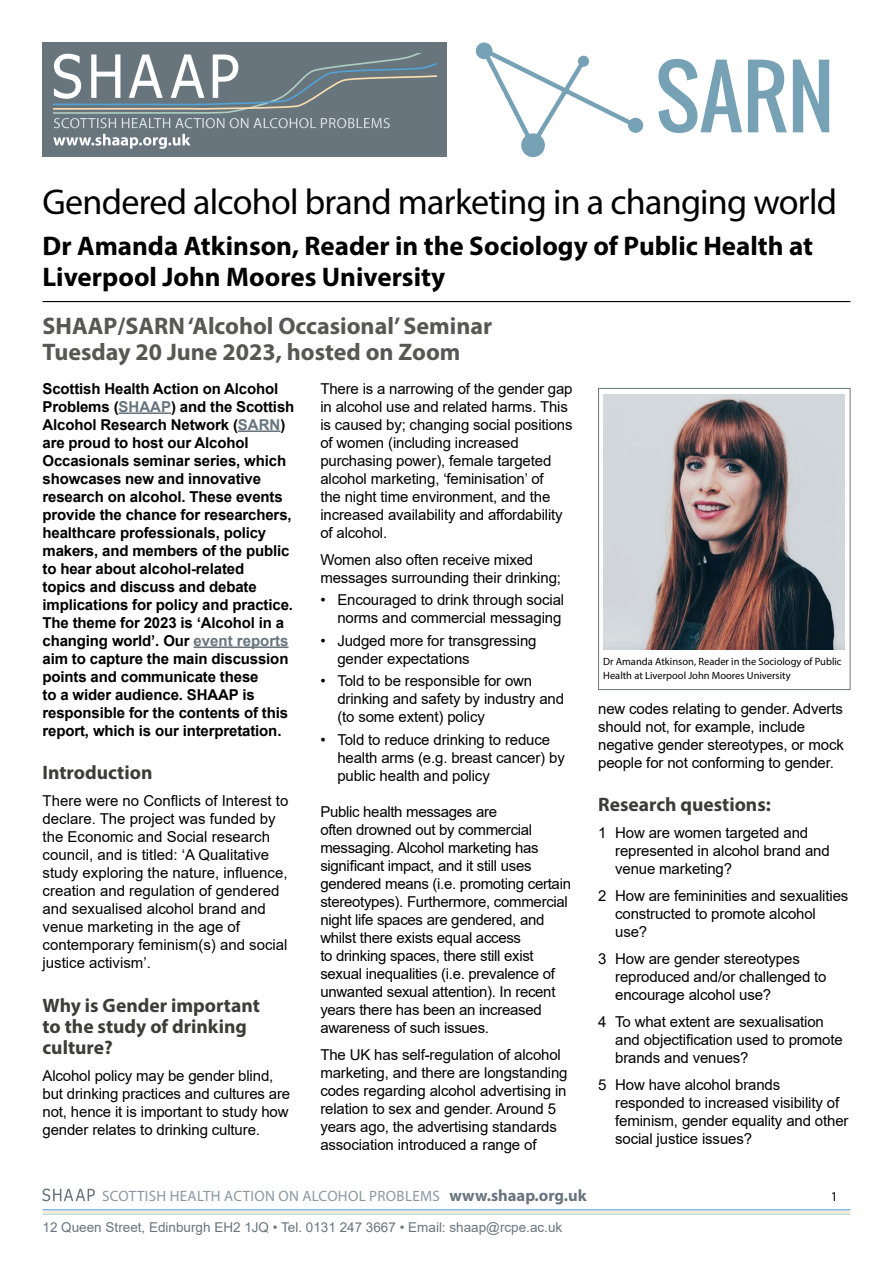
<style>
.page{position:relative;width:893px;height:1263px;background:#fff}
.page>*{position:absolute;margin:0;border:0;box-sizing:border-box;transform-origin:0 0}
.t1{font:36px "Myriad Pro";letter-spacing:-.02em;color:#000}
.t2{font:700 27px/31.5px "Myriad Pro";color:#000}
.t3{font:700 24px/25.5px "Myriad Pro";color:#575756}
.t4{font:700 19.5px/21px "Myriad Pro";color:#3c3c3b}
.t5{font:15px/18px "Arial";letter-spacing:-.01em;color:#000}
.t6{font:700 15px/18px "Arial";letter-spacing:-.01em;color:#000}
.t7{font:15px "Myriad Pro";letter-spacing:.02em;color:#8c97a0}
.t8{font:13.5px "Arial";color:#68757d}
.t9{font:13.5px "Myriad Pro";color:#000}
.t10{font:10.5px/13.5px "Myriad Pro";color:#000}
.s1{color:#68757d}
.s2{font-weight:700;font-size:16.5px;color:#68757d}
</style>
<div class="page">
<hr style="left:119px;top:412px;width:52px;height:2px;background:#68757d">
<hr style="left:238px;top:430px;width:42px;height:2px;background:#68757d">
<hr style="left:194px;top:646px;width:95px;height:2px;background:#68757d">
<div style="left:43px;top:43px;width:404px;height:114px;background:#68757d"></div>
<svg style="left:53px;top:54px;width:383px;height:74px"></svg>
<svg style="left:53px;top:134px;width:138px;height:15px"></svg>
<hr style="left:43px;top:1209px;width:807px;height:1px;background:#52a3d6">
<hr style="left:43px;top:1211px;width:807px;height:1px;background:#fedfb1">
<hr style="left:43px;top:1213px;width:807px;height:1px;background:#aecec1">
<svg style="left:43px;top:1188px;width:52px;height:13px"></svg>
<hr style="left:43px;top:301px;width:807px;height:1px;background:#000">
<div style="left:628px;top:118px;width:15px;height:15px;background:#77a2b6;border-radius:50%"></div>
<div style="left:521px;top:133px;width:24px;height:24px;background:#77a2b6;border-radius:50%"></div>
<svg style="left:475px;top:42px;width:166px;height:112px"></svg>
<svg style="left:658px;top:59px;width:171px;height:74px"></svg>
<div style="left:598px;top:388px;width:252px;height:302px;border:1px solid #68757d"></div>
<img style="left:604px;top:394px;width:240px;height:255px">
<h1 class="t1" style="left:43px;top:180px;width:796px">Gendered alcohol brand marketing in a changing world</h1>
<h2 class="t2" style="left:43px;top:229px;width:772px">Dr Amanda Atkinson, Reader in the Sociology of Public Health at<br>Liverpool John Moores University</h2>
<h3 class="t3" style="left:43px;top:312px;width:451px">SHAAP/SARN ‘Alcohol Occasional’ Seminar<br>Tuesday 20 June 2023, hosted on Zoom</h3>
<p class="t6" style="left:43px;top:379px;width:253px">Scottish Health Action on Alcohol Problems (<span class="s1">SHAAP</span>) and the Scottish Alcohol Research Network (<span class="s1">SARN</span>) are proud to host our Alcohol Occasionals seminar series, which showcases new and innovative research on alcohol. These events provide the chance for researchers, healthcare professionals, policy makers, and members of the public to hear about alcohol-related<br>topics and discuss and debate implications for policy and practice.<br>The theme for 2023 is ‘Alcohol in a changing world’. Our <span class="s1">event reports </span>aim to capture the main discussion points and communicate these<br>to a wider audience. SHAAP is responsible for the contents of this report, which is our interpretation.</p>
<h3 class="t4" style="left:43px;top:761px;width:111px">Introduction</h3>
<p class="t5" style="left:43px;top:792px;width:247px">There were no Conflicts of Interest to declare. The project was funded by the Economic and Social research council, and is titled: ‘A Qualitative study exploring the nature, influence, creation and regulation of gendered and sexualised alcohol brand and venue marketing in the age of contemporary feminism(s) and social justice activism’.</p>
<h3 class="t4" style="left:43px;top:994px;width:219px">Why is Gender important to the study of drinking culture?</h3>
<p class="t5" style="left:43px;top:1066px;width:249px">Alcohol policy may be gender blind, but drinking practices and cultures are not, hence it is important to study how gender relates to drinking culture.</p>
<p class="t5" style="left:320px;top:379px;width:254px">There is a narrowing of the gender gap in alcohol use and related harms. This is caused by; changing social positions of women (including increased purchasing power), female targeted alcohol marketing, ‘feminisation’ of<br>the night time environment, and the increased availability and affordability of alcohol.</p>
<p class="t5" style="left:320px;top:550px;width:242px">Women also often receive mixed messages surrounding their drinking;</p>
<p class="t5" style="left:320px;top:591px;width:245px;text-align:right">• Encouraged to drink through social norms and commercial messaging</p>
<p class="t5" style="left:337px;top:631px;width:201px;text-indent:-17px">• Judged more for transgressing gender expectations</p>
<p class="t5" style="left:337px;top:672px;width:228px;text-indent:-17px">• Told to be responsible for own drinking and safety by industry and (to some extent) policy</p>
<p class="t5" style="left:337px;top:730px;width:229px;text-indent:-17px">• Told to reduce drinking to reduce health arms (e.g. breast cancer) by public health and policy</p>
<p class="t5" style="left:320px;top:802px;width:252px">Public health messages are<br>often drowned out by commercial messaging. Alcohol marketing has significant impact, and it still uses gendered means (i.e. promoting certain stereotypes). Furthermore, commercial night life spaces are gendered, and whilst there exists equal access<br>to drinking spaces, there still exist sexual inequalities (i.e. prevalence of unwanted sexual attention). In recent years there has been an increased awareness of such issues.</p>
<p class="t5" style="left:320px;top:1045px;width:249px">The UK has self-regulation of alcohol marketing, and there are longstanding codes regarding alcohol advertising in relation to sex and gender. Around 5 years ago, the advertising standards association introduced a range of</p>
<p class="t10" style="left:603px;top:654px;width:240px">Dr Amanda Atkinson, Reader in the Sociology of Public<br>Health at Liverpool John Moores University</p>
<p class="t5" style="left:598px;top:699px;width:247px">new codes relating to gender. Adverts should not, for example, include negative gender stereotypes, or mock people for not conforming to gender.</p>
<h3 class="t4" style="left:598px;top:793px;width:174px">Research questions:</h3>
<p class="t5" style="left:615px;top:824px;width:216px;text-indent:-17px">1 How are women targeted and represented in alcohol brand and venue marketing?</p>
<p class="t5" style="left:615px;top:887px;width:235px;text-indent:-17px">2 How are femininities and sexualities constructed to promote alcohol use?</p>
<p class="t5" style="left:615px;top:950px;width:213px;text-indent:-17px">3 How are gender stereotypes reproduced and/or challenged to encourage alcohol use?</p>
<p class="t5" style="left:615px;top:1013px;width:229px;text-indent:-17px">4 To what extent are sexualisation and objectification used to promote brands and venues?</p>
<p class="t5" style="left:615px;top:1076px;width:235px;text-indent:-17px">5 How have alcohol brands responded to increased visibility of feminism, gender equality and other social justice issues?</p>
<p class="t7" style="left:102px;top:1187px;width:486px">SCOTTISH HEALTH ACTION ON ALCOHOL PROBLEMS <span class="s2">www.shaap.org.uk</span></p>
<p class="t9" style="left:831px;top:1188px;width:8px">1</p>
<p class="t8" style="left:43px;top:1218px;width:521px">12 Queen Street, Edinburgh EH2 1JQ • Tel. 0131 247 3667 • Email: shaap@rcpe.ac.uk</p>
</div>
